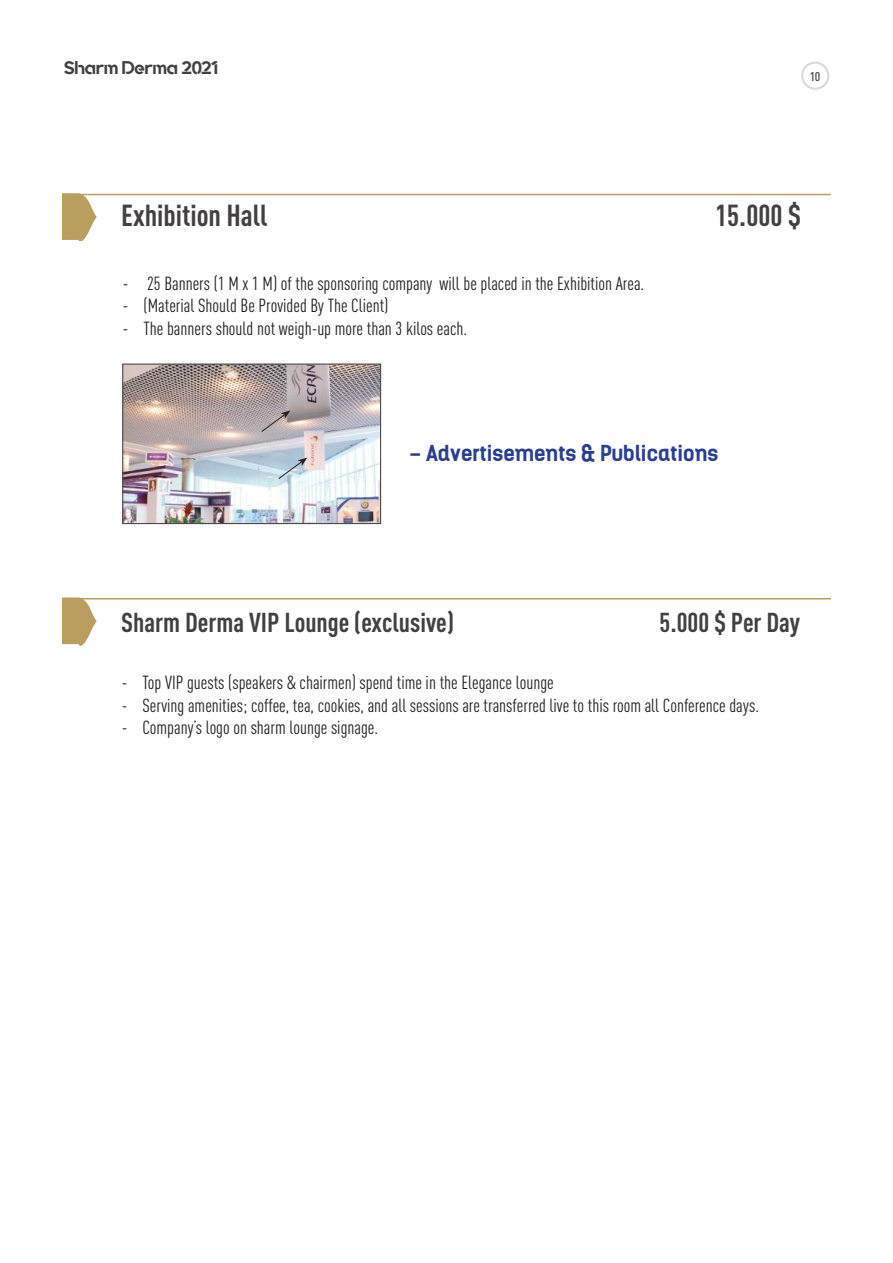
<style>
.page{position:relative;width:893px;height:1263px;background:#fff}
.page>*{position:absolute;margin:0;border:0;box-sizing:border-box;transform-origin:0 0}
.t1{font:700 30px "DIN Cond";color:#444041}
.t2{font:700 27px "DIN Cond";color:#444041}
.t3{font:700 21px "Kelson";color:#2a3f91}
.t4{font:18.75px "DIN Cond";color:#241f1f}
.t5{font:18.3px "Quantify";letter-spacing:-.01em;color:#444041}
.t6{font:15px "DIN Cond Medium Alternate";color:#4e4b4c}
</style>
<div class="page">
<div style="left:801px;top:62px;width:28px;height:28px;border:1px solid #d5d4d5;border-radius:50%"></div>
<div style="left:803px;top:63px;width:25px;height:25px;border:1px solid #d5d4d5;border-radius:50%"></div>
<img style="left:124px;top:365px;width:255px;height:157px">
<div style="left:122px;top:363px;width:259px;height:161px;border:1px solid #4e4b4c"></div>
<svg style="left:261px;top:410px;width:29px;height:22px"></svg>
<svg style="left:278px;top:458px;width:29px;height:22px"></svg>
<hr style="left:62px;top:194px;width:769px;height:1px;background:#ba9e5f">
<svg style="left:62px;top:195px;width:35px;height:46px"></svg>
<hr style="left:62px;top:598px;width:769px;height:1px;background:#ba9e5f">
<svg style="left:62px;top:599px;width:35px;height:46px"></svg>
<p class="t5" style="left:64px;top:58px;width:156px">Sharm Derma 2021</p>
<p class="t6" style="left:810px;top:66px;width:12px">10</p>
<h1 class="t1" style="left:121px;top:197px;width:148px">Exhibition Hall</h1>
<h1 class="t1" style="left:715px;top:197px;width:88px">15.000 $</h1>
<p class="t4" style="left:122px;top:272px;width:523px">- 25 Banners (1 M x 1 M) of the sponsoring company will be placed in the Exhibition Area.</p>
<p class="t4" style="left:122px;top:295px;width:268px">- (Material Should Be Provided By The Client)</p>
<p class="t4" style="left:122px;top:317px;width:346px">- The banners should not weigh-up more than 3 kilos each.</p>
<p class="t3" style="left:409px;top:439px;width:311px">- Advertisements &amp; Publications</p>
<h2 class="t2" style="left:121px;top:605px;width:334px">Sharm Derma VIP Lounge (exclusive)</h2>
<h2 class="t2" style="left:660px;top:605px;width:142px">5.000 $ Per Day</h2>
<p class="t4" style="left:121px;top:672px;width:434px">- Top VIP guests (speakers &amp; chairmen) spend time in the Elegance lounge</p>
<p class="t4" style="left:121px;top:694px;width:639px">- Serving amenities; coffee, tea, cookies, and all sessions are transferred live to this room all Conference days.</p>
<p class="t4" style="left:121px;top:717px;width:258px">- Company’s logo on sharm lounge signage.</p>
</div>
